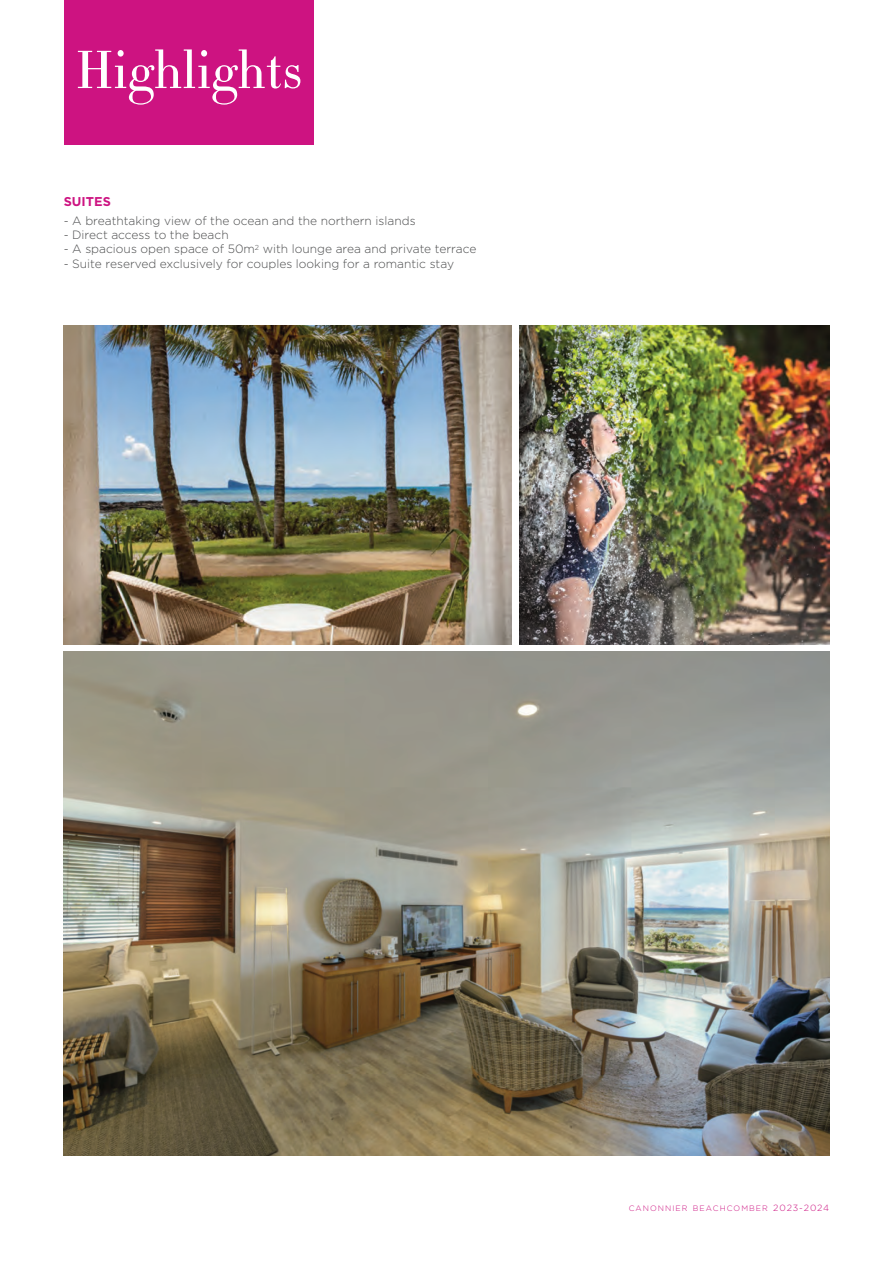
<style>
.page{position:relative;width:893px;height:1263px;background:#fff}
.page>*{position:absolute;margin:0;border:0;box-sizing:border-box;transform-origin:0 0}
.t1{font:300 52.5px "HTF Didot L06";color:#fff}
.t2{font:700 12.75px "Gotham";color:#cd1381}
.t3{font:300 12px "Gotham";color:#4b4c4d}
.t4{font:300 7.8px "Gotham";letter-spacing:.135em;color:#cd1381}
.s1{font-size:9px}
</style>
<div class="page">
<img style="left:64px;top:325px;width:448px;height:319px">
<img style="left:520px;top:325px;width:309px;height:319px">
<img style="left:64px;top:652px;width:765px;height:503px">
<div style="left:64px;top:0;width:250px;height:145px;background:#cd1381"></div>
<p class="t1" style="left:75px;top:49px;width:228px">Highlights</p>
<p class="t2" style="left:64px;top:196px;width:49px">SUITES</p>
<p class="t3" style="left:64px;top:216px;width:353px">- A breathtaking view of the ocean and the northern islands</p>
<p class="t3" style="left:64px;top:230px;width:166px">- Direct access to the beach</p>
<p class="t3" style="left:64px;top:245px;width:414px">- A spacious open space of 50m<sup>2</sup> with lounge area and private terrace</p>
<p class="t3" style="left:64px;top:259px;width:392px">- Suite reserved exclusively for couples looking for a romantic stay</p>
<p class="t4" style="left:629px;top:1206px;width:202px">CANONNIER BEACHCOMBER <span class="s1">2023-2024</span></p>
</div>
